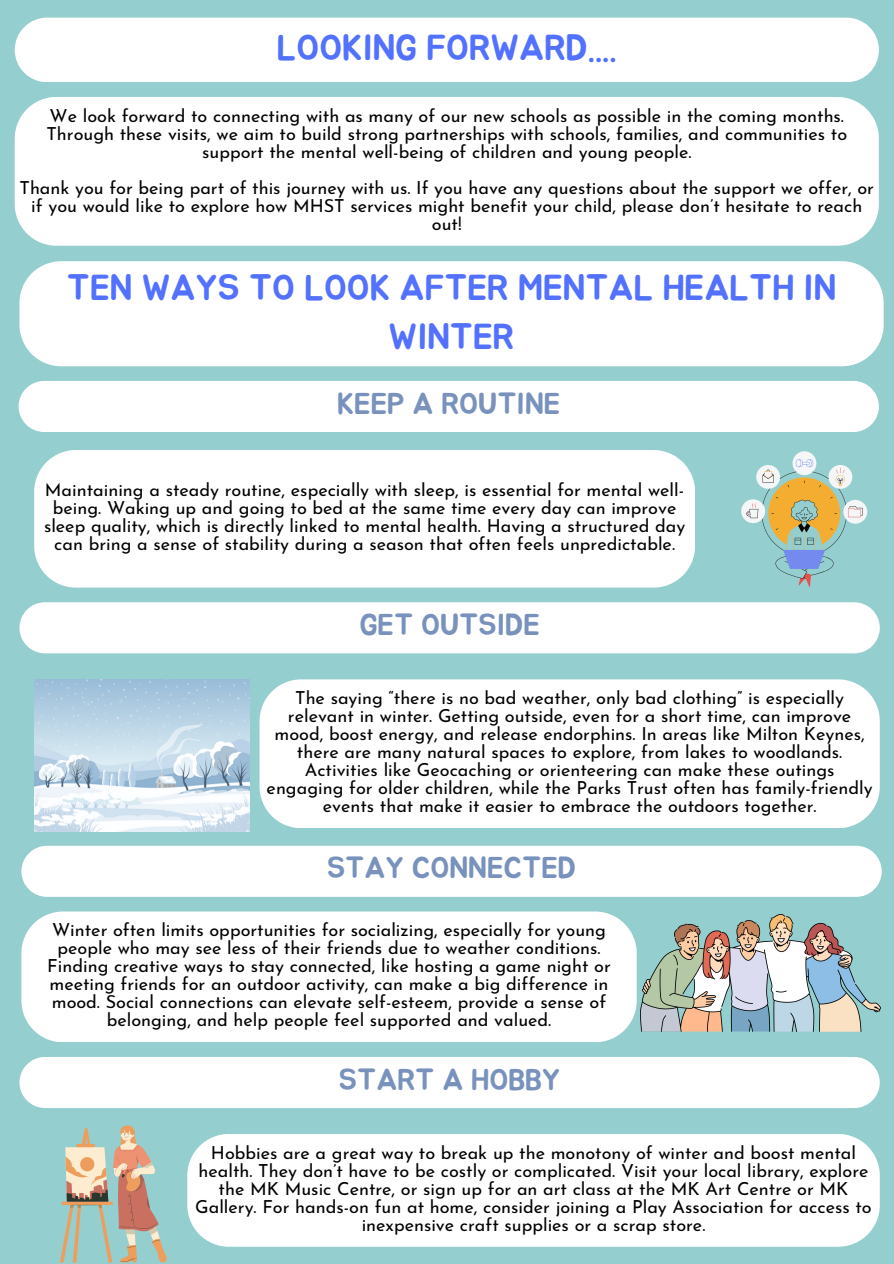
<style>
.page{position:relative;width:894px;height:1264px;background:#fff}
.page>*{position:absolute;margin:0;border:0;box-sizing:border-box;transform-origin:0 0}
.t1{font:36px/49.5px "Jua";color:#5271ff;text-align:center}
.t2{font:30px "Jua";color:#7892bd}
.t3{font:18px/18px "Josefin Sans";color:#000;text-align:center}
</style>
<div class="page">
<div style="left:0;top:0;width:893px;height:1263px;background:#95cece"></div>
<div style="left:21px;top:911px;width:615px;height:131px;background:#fff"></div>
<div style="left:19px;top:261px;width:864px;height:105px;background:#fff"></div>
<div style="left:259px;top:679px;width:620px;height:149px;background:#fff"></div>
<div style="left:19px;top:381px;width:859px;height:51px;background:#fff;border-radius:26px"></div>
<div style="left:34px;top:450px;width:660px;height:137px;background:#fff"></div>
<svg style="left:741px;top:451px;width:126px;height:136px"></svg>
<div style="left:19px;top:602px;width:860px;height:51px;background:#fff;border-radius:26px"></div>
<img style="left:34px;top:679px;width:215px;height:152px">
<div style="left:21px;top:845px;width:860px;height:51px;background:#fff;border-radius:26px"></div>
<img style="left:640px;top:914px;width:240px;height:117px">
<div style="left:19px;top:1056px;width:860px;height:52px;background:#fff;border-radius:26px"></div>
<div style="left:187px;top:1134px;width:692px;height:112px;background:#fff"></div>
<svg style="left:60px;top:1125px;width:107px;height:138px"></svg>
<div style="left:15px;top:97px;width:863px;height:149px;background:#fff"></div>
<div style="left:15px;top:18px;width:863px;height:64px;background:#fff;border-radius:32px"></div>
<h2 class="t1" style="left:277px;top:25px;width:341px">LOOKING FORWARD....</h2>
<p class="t3" style="left:46px;top:108px;width:802px">We look forward to connecting with as many of our new schools as possible in the coming months.<br>Through these visits, we aim to build strong partnerships with schools, families, and communities to support the mental well-being of children and young people.</p>
<p class="t3" style="left:20px;top:180px;width:855px">Thank you for being part of this journey with us. If you have any questions about the support we offer, or if you would like to explore how MHST services might benefit your child, please don’t hesitate to reach out!</p>
<p class="t1" style="left:67px;top:264px;width:770px">TEN WAYS TO LOOK AFTER MENTAL HEALTH IN<br>WINTER</p>
<h1 class="t2" style="left:337px;top:389px;width:224px">KEEP A ROUTINE</h1>
<h2 class="t3" style="left:44px;top:482px;width:642px">Maintaining a steady routine, especially with sleep, is essential for mental well&shy;being. Waking up and going to bed at the same time every day can improve sleep quality, which is directly linked to mental health. Having a structured day can bring a sense of stability during a season that often feels unpredictable.</h2>
<p class="t2" style="left:359px;top:611px;width:182px">GET OUTSIDE</p>
<p class="t3" style="left:266px;top:690px;width:607px">The saying “there is no bad weather, only bad clothing” is especially relevant in winter. Getting outside, even for a short time, can improve mood, boost energy, and release endorphins. In areas like Milton Keynes, there are many natural spaces to explore, from lakes to woodlands.<br>Activities like Geocaching or orienteering can make these outings engaging for older children, while the Parks Trust often has family-friendly events that make it easier to embrace the outdoors together.</p>
<h2 class="t2" style="left:327px;top:854px;width:250px">STAY CONNECTED</h2>
<h1 class="t3" style="left:47px;top:922px;width:565px">Winter often limits opportunities for socializing, especially for young people who may see less of their friends due to weather conditions.<br>Finding creative ways to stay connected, like hosting a game night or meeting friends for an outdoor activity, can make a big difference in mood. Social connections can elevate self-esteem, provide a sense of belonging, and help people feel supported and valued.</h1>
<p class="t2" style="left:339px;top:1065px;width:223px">START A HOBBY</p>
<h2 class="t3" style="left:195px;top:1145px;width:677px">Hobbies are a great way to break up the monotony of winter and boost mental health. They don’t have to be costly or complicated. Visit your local library, explore the MK Music Centre, or sign up for an art class at the MK Art Centre or MK Gallery. For hands-on fun at home, consider joining a Play Association for access to inexpensive craft supplies or a scrap store.</h2>
</div>
